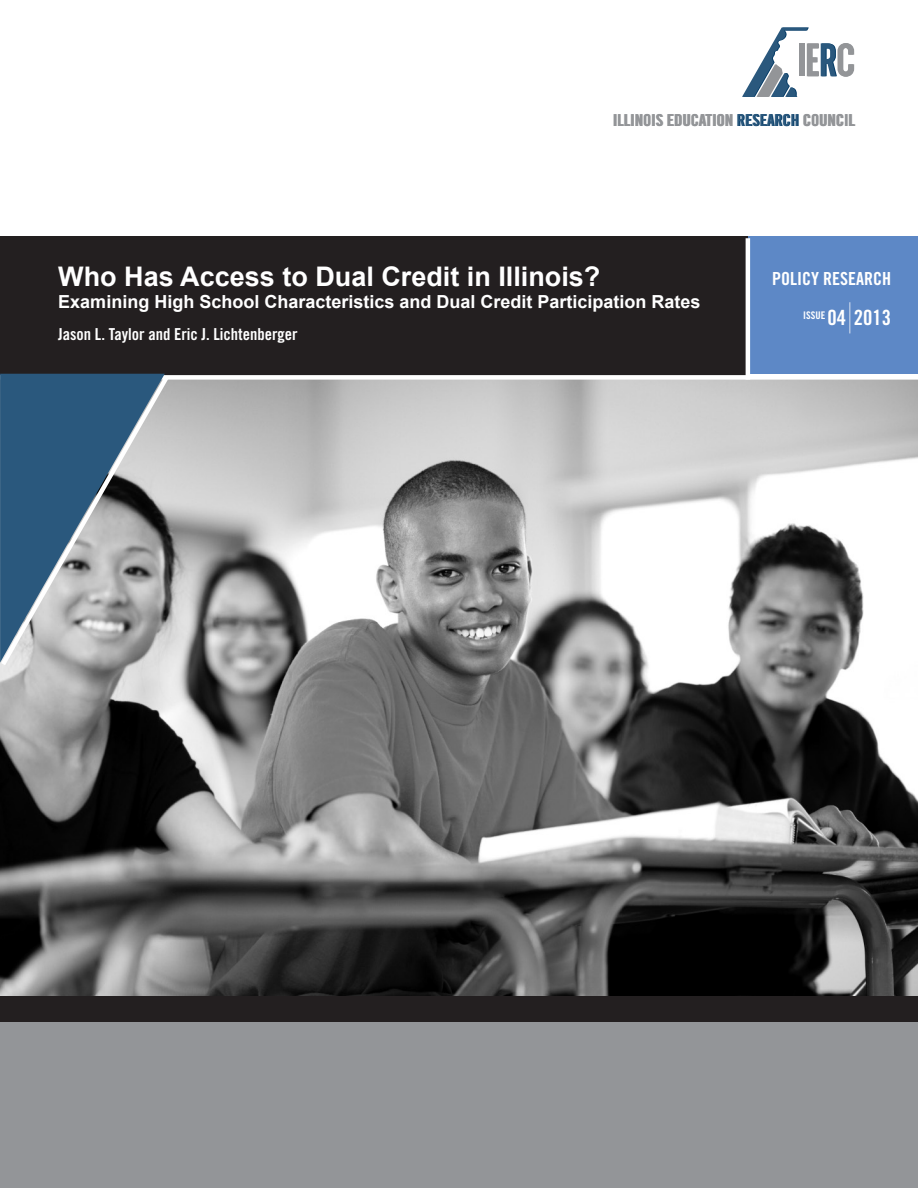
<style>
.page{position:relative;width:918px;height:1188px;background:#fff}
.page>*{position:absolute;margin:0;border:0;box-sizing:border-box;transform-origin:0 0}
.t1{font:700 27px "Arial";color:#fff}
.t2{font:21px "Trade Gothic LT Std Bd Cn 20";color:#fff}
.t3{font:700 18px "Arial";color:#fff}
.t4{font:18px "Trade Gothic LT Std Bd Cn 20";color:#fff}
.t5{font:16.5px "Trade Gothic LT Std Bd Cn 20";color:#fff}
.t6{font:16.5px "Trade Gothic LT Std Bd Cn 20";color:#939598}
.s1{color:#003965}
.s2{font-family:"Trade Gothic LT Std Cn 18";font-size:42px}
</style>
<div class="page">
<div style="left:0;top:1021px;width:918px;height:167px;background:#939598"></div>
<img style="left:0;top:380px;width:918px;height:616px">
<div style="left:0;top:996px;width:918px;height:25px;background:#231f20"></div>
<svg style="left:742px;top:28px;width:112px;height:69px"></svg>
<svg style="left:0;top:380px;width:174px;height:290px;background:#a8a8a8"></svg>
<div style="left:748px;top:236px;width:170px;height:138px;background:#5d88c6"></div>
<div style="left:0;top:236px;width:748px;height:141px;background:#231f20"></div>
<hr style="left:746px;top:238px;width:4px;height:142px;background:#fff">
<div style="left:0;top:375px;width:918px;height:5px;background:#fff"></div>
<svg style="left:0;top:374px;width:165px;height:289px;background:#698194"></svg>
<p class="t6" style="left:613px;top:110px;width:244px">ILLINOIS EDUCATION <span class="s1">RESEARCH</span> COUNCIL</p>
<p class="t1" style="left:58px;top:259px;width:544px">Who Has Access to Dual Credit in Illinois?</p>
<p class="t3" style="left:58px;top:289px;width:644px">Examining High School Characteristics and Dual Credit Participation Rates</p>
<p class="t5" style="left:58px;top:324px;width:241px">Jason L. Taylor and Eric J. Lichtenberger</p>
<p class="t4" style="left:772px;top:268px;width:120px">POLICY RESEARCH</p>
<p class="t2" style="left:803px;top:305px;width:89px"><sup>ISSUE</sup> 04 <span class="s2">|</span> 2013</p>
</div>
